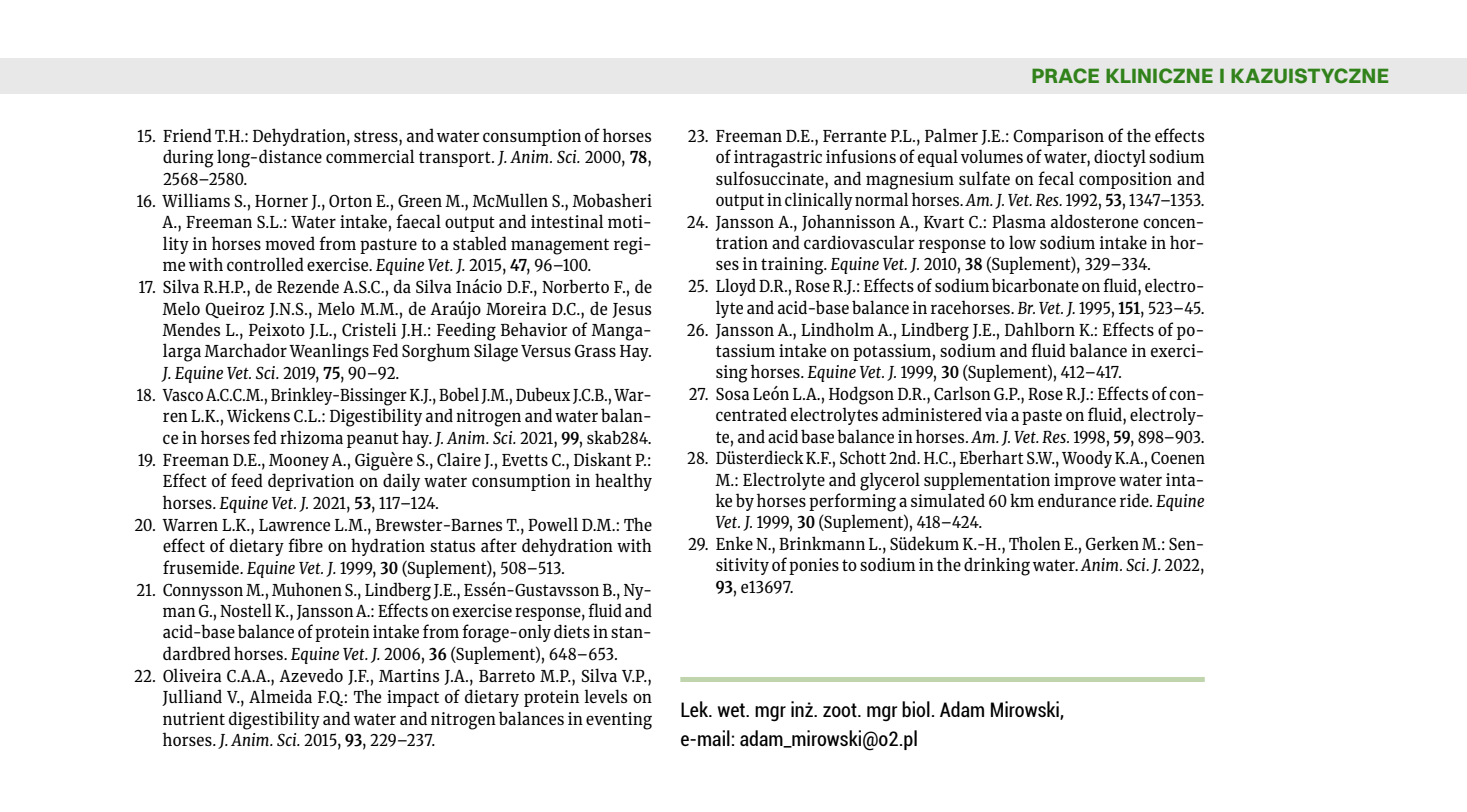
<style>
.page{position:relative;width:1467px;height:812px;background:#fff}
.page>*{position:absolute;margin:0;border:0;box-sizing:border-box;transform-origin:0 0}
.t1{font:700 21px "Switzer";letter-spacing:.005em;color:#32821c}
.t2{font:condensed 20px/28.8px "Roboto";color:#000}
.t3{font:16.25px/21.5px "Merriweather";letter-spacing:.015em;color:#000;text-align:justify;scale:.9 1}
.t4{font:16.25px/21.5px "Merriweather";letter-spacing:.015em;color:#000;text-align:justify;scale:.89 1}
.t5{font:16.25px/21.2px "Merriweather";letter-spacing:.015em;color:#000;text-align:justify;scale:.88 1}
.t6{font:16.25px/21.5px "Merriweather";letter-spacing:.015em;color:#000;text-align:justify;scale:.87 1}
.s1{font-style:italic}
.s2{font-weight:700}
</style>
<div class="page">
<div style="left:680px;top:677px;width:525px;height:5px;background:#c0d5ad"></div>
<div style="left:0;top:58px;width:1467px;height:35px;background:#e8e8e8"></div>
<p class="t3" style="left:163px;top:125px;width:545px;text-indent:-26px">15. Friend T.H.: Dehydration, stress, and water consumption of horses during long-distance commercial transport. <span class="s1">J. Anim. Sci.</span> 2000, <span class="s2">78</span>, 2568–2580.</p>
<p class="t3" style="left:163px;top:190px;width:545px;text-indent:-26px">16. Williams S., Horner J., Orton E., Green M., McMullen S., Mobasheri A., Freeman S.L.: Water intake, faecal output and intestinal moti&shy;lity in horses moved from pasture to a stabled management regi&shy;me with controlled exercise. <span class="s1">Equine Vet. J.</span> 2015, <span class="s2">47</span>, 96–100.</p>
<p class="t3" style="left:163px;top:276px;width:545px;text-indent:-24px">17. Silva R.H.P., de Rezende A.S.C., da Silva Inácio D.F., Norberto F., de Melo Queiroz J.N.S., Melo M.M., de Araújo Moreira D.C., de Jesus Mendes L., Peixoto J.L., Cristeli J.H.: Feeding Behavior of Manga&shy;larga Marchador Weanlings Fed Sorghum Silage Versus Grass Hay.<br><span class="s1">J. Equine Vet. Sci.</span> 2019, <span class="s2">75</span>, 90–92.</p>
<p class="t6" style="left:163px;top:384px;width:564px;text-indent:-26px">18. Vasco A.C.C.M., Brinkley-Bissinger K.J., Bobel J.M., Dubeux J.C.B., War&shy;ren L.K., Wickens C.L.: Digestibility and nitrogen and water balan&shy;ce in horses fed rhizoma peanut hay. <span class="s1">J. Anim. Sci.</span> 2021, <span class="s2">99</span>, skab284.</p>
<p class="t3" style="left:163px;top:449px;width:545px;text-indent:-25px">19. Freeman D.E., Mooney A., Giguère S., Claire J., Evetts C., Diskant P.:<br>Effect of feed deprivation on daily water consumption in healthy horses. <span class="s1">Equine Vet. J.</span> 2021, <span class="s2">53</span>, 117–124.</p>
<p class="t3" style="left:163px;top:513px;width:545px;text-indent:-28px">20. Warren L.K., Lawrence L.M., Brewster-Barnes T., Powell D.M.: The effect of dietary fibre on hydration status after dehydration with frusemide. <span class="s1">Equine Vet. J.</span> 1999, <span class="s2">30</span> (Suplement), 508–513.</p>
<p class="t4" style="left:163px;top:578px;width:551px;text-indent:-26px">21. Connysson M., Muhonen S., Lindberg J.E., Essén-Gustavsson B., Ny&shy;man G., Nostell K., Jansson A.: Effects on exercise response, fluid and acid-base balance of protein intake from forage-only diets in stan&shy;dardbred horses. <span class="s1">Equine Vet. J.</span> 2006, <span class="s2">36</span> (Suplement), 648–653.</p>
<p class="t3" style="left:163px;top:665px;width:545px;text-indent:-29px">22. Oliveira C.A.A., Azevedo J.F., Martins J.A., Barreto M.P., Silva V.P., Julliand V., Almeida F.Q.: The impact of dietary protein levels on nutrient digestibility and water and nitrogen balances in eventing horses. <span class="s1">J. Anim. Sci.</span> 2015, <span class="s2">93</span>, 229–237.</p>
<p class="t1" style="left:1031px;top:62px;width:359px">PRACE KLINICZNE I KAZUISTYCZNE</p>
<p class="t3" style="left:716px;top:125px;width:545px;text-indent:-28px">23. Freeman D.E., Ferrante P.L., Palmer J.E.: Comparison of the effects of intragastric infusions of equal volumes of water, dioctyl sodium sulfosuccinate, and magnesium sulfate on fecal composition and output in clinically normal horses. <span class="s1">Am. J. Vet. Res.</span> 1992, <span class="s2">53</span>, 1347–1353.</p>
<p class="t3" style="left:716px;top:211px;width:545px;text-indent:-29px">24. Jansson A., Johannisson A., Kvart C.: Plasma aldosterone concen&shy;tration and cardiovascular response to low sodium intake in hor&shy;ses in training. <span class="s1">Equine Vet. J.</span> 2010, <span class="s2">38</span> (Suplement), 329–334.</p>
<p class="t4" style="left:688px;top:275px;width:582px;text-align:right">25. Lloyd D.R., Rose R.J.: Effects of sodium bicarbonate on fluid, electro&shy;lyte and acid-base balance in racehorses. <span class="s1">Br. Vet. J.</span> 1995, <span class="s2">151</span>, 523–45.</p>
<p class="t3" style="left:716px;top:318px;width:545px;text-indent:-29px">26. Jansson A., Lindholm A., Lindberg J.E., Dahlborn K.: Effects of po&shy;tassium intake on potassium, sodium and fluid balance in exerci&shy;sing horses. <span class="s1">Equine Vet. J.</span> 1999, <span class="s2">30</span> (Suplement), 412–417.</p>
<p class="t3" style="left:716px;top:383px;width:545px;text-indent:-27px">27. Sosa León L.A., Hodgson D.R., Carlson G.P., Rose R.J.: Effects of con&shy;centrated electrolytes administered via a paste on fluid, electroly&shy;te, and acid base balance in horses. <span class="s1">Am. J. Vet. Res.</span> 1998, <span class="s2">59</span>, 898–903.</p>
<p class="t5" style="left:716px;top:447px;width:557px;text-indent:-29px">28. Düsterdieck K.F., Schott 2nd. H.C., Eberhart S.W., Woody K.A., Coenen M.: Electrolyte and glycerol supplementation improve water inta&shy;ke by horses performing a simulated 60 km endurance ride. <span class="s1">Equine Vet. J.</span> 1999, <span class="s2">30</span> (Suplement), 418–424.</p>
<p class="t3" style="left:716px;top:533px;width:545px;text-indent:-28px">29. Enke N., Brinkmann L., Südekum K.-H., Tholen E., Gerken M.: Sen&shy;sitivity of ponies to sodium in the drinking water. <span class="s1">Anim. Sci. J.</span> 2022, <span class="s2">93</span>, e13697.</p>
<p class="t2" style="left:680px;top:695px;width:385px">Lek. wet. mgr inż. zoot. mgr biol. Adam Mirowski, e-mail: adam_mirowski@o2.pl</p>
</div>
